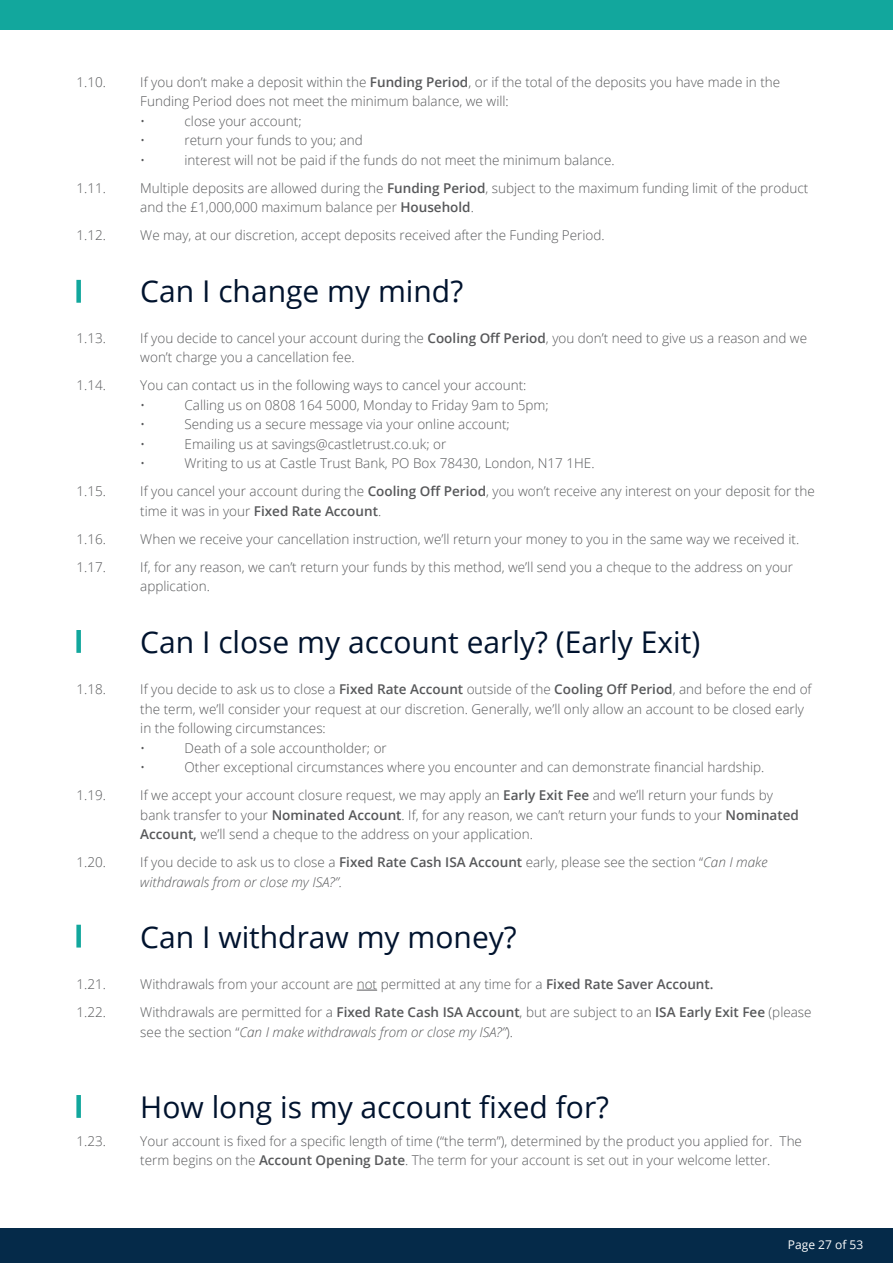
<style>
.page{position:relative;width:893px;height:1263px;background:#fff}
.page>*{position:absolute;margin:0;border:0;box-sizing:border-box;transform-origin:0 0}
.List_level_1{font:30px "Open Sans";color:#00132e}
.t1{font:300 13.5px/19.5px "Open Sans";color:#57585a}
.t2{font:12px "Open Sans";color:#fff}
.s1{font-weight:600}
.s2{font-style:italic}
</style>
<div class="page">
<div style="left:0;top:1229px;width:893px;height:34px;background:#052a49"></div>
<svg style="left:357px;top:990px;width:20px;height:1px"></svg>
<div style="left:0;top:0;width:893px;height:30px;background:#12a79d"></div>
<div style="left:76px;top:280px;width:5px;height:23px;background:#12a79d"></div>
<div style="left:76px;top:630px;width:5px;height:23px;background:#12a79d"></div>
<div style="left:76px;top:925px;width:5px;height:22px;background:#12a79d"></div>
<div style="left:76px;top:1095px;width:5px;height:23px;background:#12a79d"></div>
<p class="t1" style="left:77px;top:72px;width:31px">1.10.</p>
<p class="t1" style="left:140px;top:72px;width:641px">If you don’t make a deposit within the <span class="s1">Funding Period</span>, or if the total of the deposits you have made in the<br>Funding Period does not meet the minimum balance, we will:<br>•</p>
<p class="t1" style="left:185px;top:111px;width:118px">close your account;</p>
<p class="t1" style="left:140px;top:130px;width:7px">•</p>
<p class="t1" style="left:185px;top:130px;width:180px">return your funds to you; and</p>
<p class="t1" style="left:140px;top:150px;width:7px">•</p>
<p class="t1" style="left:185px;top:150px;width:432px">interest will not be paid if the funds do not meet the minimum balance.</p>
<p class="t1" style="left:77px;top:178px;width:31px">1.11.</p>
<p class="t1" style="left:140px;top:178px;width:669px">Multiple deposits are allowed during the <span class="s1">Funding Period</span>, subject to the maximum funding limit of the product and the £1,000,000 maximum balance per <span class="s1">Household</span>.</p>
<p class="t1" style="left:77px;top:225px;width:31px">1.12.</p>
<p class="t1" style="left:140px;top:225px;width:466px">We may, at our discretion, accept deposits received after the Funding Period.</p>
<p class="List_level_1" style="left:140px;top:271px;width:324px">Can I change my mind?</p>
<p class="t1" style="left:77px;top:328px;width:31px">1.13.</p>
<p class="t1" style="left:140px;top:328px;width:668px">If you decide to cancel your account during the <span class="s1">Cooling Off Period</span>, you don’t need to give us a reason and we won’t charge you a cancellation fee.</p>
<p class="t1" style="left:77px;top:375px;width:31px">1.14.</p>
<p class="t1" style="left:140px;top:375px;width:388px">You can contact us in the following ways to cancel your account: •</p>
<p class="t1" style="left:185px;top:395px;width:366px">Calling us on 0808 164 5000, Monday to Friday 9am to 5pm;</p>
<p class="t1" style="left:140px;top:414px;width:7px">•</p>
<p class="t1" style="left:185px;top:414px;width:327px">Sending us a secure message via your online account;</p>
<p class="t1" style="left:140px;top:434px;width:7px">•</p>
<p class="t1" style="left:185px;top:434px;width:263px">Emailing us at savings@castletrust.co.uk; or</p>
<p class="t1" style="left:140px;top:453px;width:7px">•</p>
<p class="t1" style="left:185px;top:453px;width:411px">Writing to us at Castle Trust Bank, PO Box 78430, London, N17 1HE.</p>
<p class="t1" style="left:77px;top:481px;width:31px">1.15.</p>
<p class="t1" style="left:140px;top:481px;width:676px">If you cancel your account during the <span class="s1">Cooling Off Period</span>, you won’t receive any interest on your deposit for the time it was in your <span class="s1">Fixed Rate Account</span>.</p>
<p class="t1" style="left:77px;top:529px;width:31px">1.16.</p>
<p class="t1" style="left:140px;top:529px;width:660px">When we receive your cancellation instruction, we’ll return your money to you in the same way we received it.</p>
<p class="t1" style="left:77px;top:557px;width:31px">1.17.</p>
<p class="t1" style="left:140px;top:557px;width:654px">If, for any reason, we can’t return your funds by this method, we’ll send you a cheque to the address on your application.</p>
<p class="List_level_1" style="left:140px;top:622px;width:561px">Can I close my account early? (Early Exit)</p>
<p class="t1" style="left:77px;top:679px;width:31px">1.18.</p>
<p class="t1" style="left:140px;top:679px;width:673px">If you decide to ask us to close a <span class="s1">Fixed Rate Account</span> outside of the <span class="s1">Cooling Off Period</span>, and before the end of the term, we’ll consider your request at our discretion. Generally, we’ll only allow an account to be closed early in the following circumstances:<br>•</p>
<p class="t1" style="left:185px;top:737px;width:204px">Death of a sole accountholder; or</p>
<p class="t1" style="left:140px;top:757px;width:7px">•</p>
<p class="t1" style="left:185px;top:757px;width:581px">Other exceptional circumstances where you encounter and can demonstrate financial hardship.</p>
<p class="t1" style="left:77px;top:785px;width:31px">1.19.</p>
<p class="t1" style="left:140px;top:785px;width:660px">If we accept your account closure request, we may apply an <span class="s1">Early Exit Fee</span> and we’ll return your funds by bank transfer to your <span class="s1">Nominated Account</span>. If, for any reason, we can’t return your funds to your <span class="s1">Nominated<br>Account,</span> we’ll send a cheque to the address on your application.</p>
<p class="t1" style="left:77px;top:852px;width:31px">1.20.</p>
<p class="t1" style="left:140px;top:852px;width:629px">If you decide to ask us to close a <span class="s1">Fixed Rate Cash ISA Account</span> early, please see the section “<span class="s2">Can I make withdrawals from or close my ISA?”.</span></p>
<p class="List_level_1" style="left:140px;top:917px;width:378px">Can I withdraw my money?</p>
<p class="t1" style="left:77px;top:974px;width:31px">1.21.</p>
<p class="t1" style="left:140px;top:974px;width:575px">Withdrawals from your account are not permitted at any time for a <span class="s1">Fixed Rate Saver Account.</span></p>
<p class="t1" style="left:77px;top:1002px;width:31px">1.22.</p>
<p class="t1" style="left:140px;top:1002px;width:673px">Withdrawals are permitted for a <span class="s1">Fixed Rate Cash ISA Account</span>, but are subject to an <span class="s1">ISA Early Exit Fee</span> (please see the section “<span class="s2">Can I make withdrawals from or close my ISA?”</span>).</p>
<p class="List_level_1" style="left:140px;top:1086px;width:470px">How long is my account fixed for?</p>
<p class="t1" style="left:77px;top:1130px;width:31px">1.23.</p>
<p class="t1" style="left:140px;top:1130px;width:663px">Your account is fixed for a specific length of time (“the term”), determined by the product you applied for. The term begins on the <span class="s1">Account Opening Date</span>. The term for your account is set out in your welcome letter.</p>
<p class="t2" style="left:788px;top:1236px;width:77px">Page 27 of 53</p>
</div>
